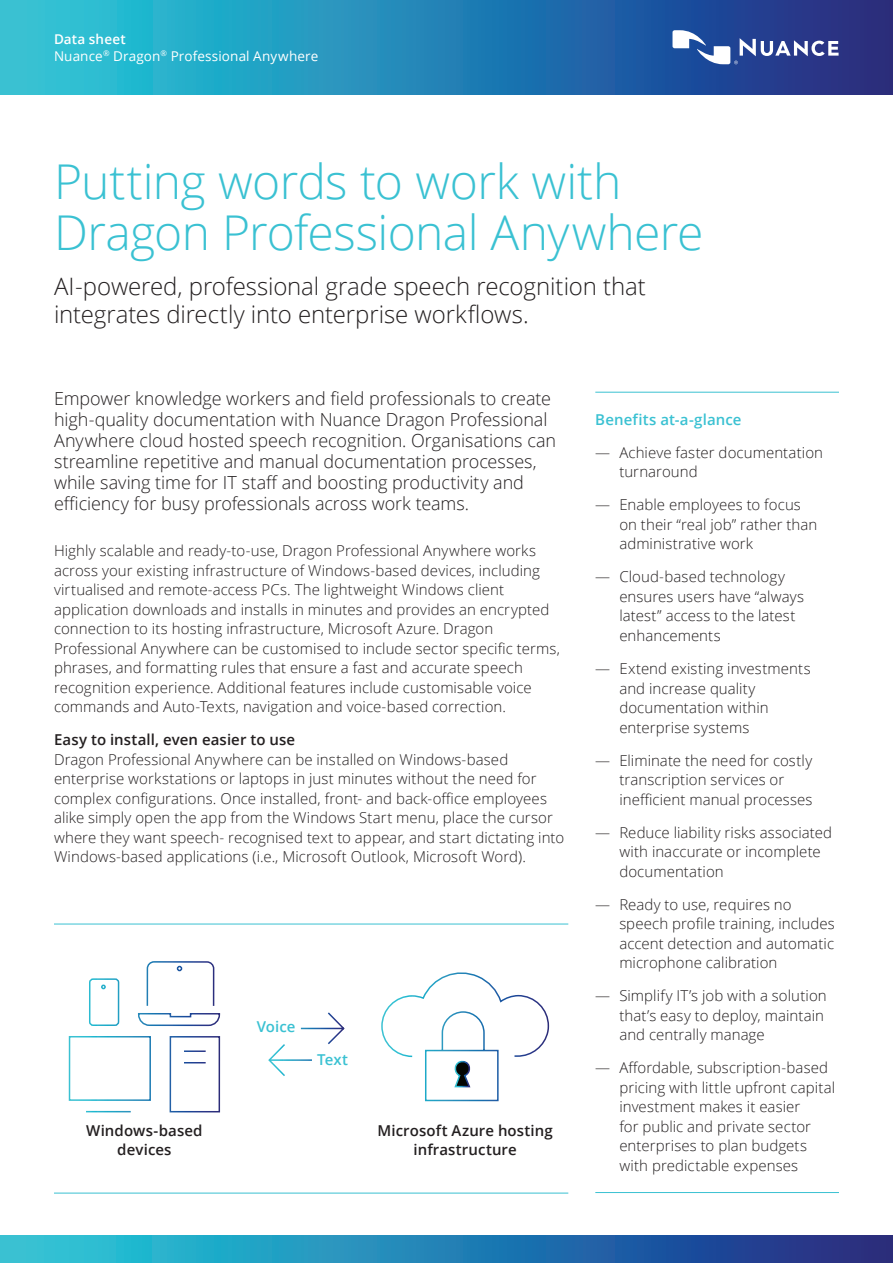
<style>
.page{position:relative;width:893px;height:1263px;background:#fff}
.page>*{position:absolute;margin:0;border:0;box-sizing:border-box;transform-origin:0 0}
.t1{font:300 48px/51px "Open Sans";letter-spacing:-.01em;color:#3ac1d2}
.t2{font:300 24px/28.5px "Open Sans";letter-spacing:-.005em;color:#231f20}
.t3{font:300 18px/21px "Open Sans";letter-spacing:-.005em;color:#231f20}
.t4{font:300 15px/19.5px "Open Sans";letter-spacing:.005em;color:#231f20}
.t5{font:600 15px/19.5px "Open Sans";letter-spacing:.005em;color:#231f20;text-align:center}
.t6{font:600 15px "Open Sans";letter-spacing:.005em;color:#3ac1d2}
.t7{font:13.5px/16.5px "Open Sans";letter-spacing:.01em;color:#fff}
.s1{font-weight:600}
</style>
<div class="page">
<svg style="left:0;top:1236px;width:893px;height:27px;background:#247db1"></svg>
<svg style="left:0;top:0;width:893px;height:94px;background:#2481b3"></svg>
<svg style="left:672px;top:30px;width:167px;height:34px"></svg>
<hr style="left:595px;top:392px;width:244px;height:1px;background:#3ac1d2">
<hr style="left:595px;top:1192px;width:244px;height:1px;background:#3ac1d2">
<svg style="left:268px;top:1012px;width:77px;height:64px"></svg>
<svg style="left:68px;top:961px;width:153px;height:152px"></svg>
<svg style="left:381px;top:972px;width:169px;height:130px"></svg>
<hr style="left:54px;top:924px;width:514px;height:1px;background:#3ac1d2">
<hr style="left:54px;top:1193px;width:514px;height:1px;background:#3ac1d2">
<p class="t7" style="left:54px;top:31px;width:266px"><span class="s1">Data sheet<br></span>Nuance<sup>®</sup> Dragon<sup>®</sup> Professional Anywhere</p>
<h1 class="t1" style="left:54px;top:155px;width:651px">Putting words to work with<br>Dragon Professional Anywhere</h1>
<h2 class="t2" style="left:54px;top:271px;width:593px">AI-powered, professional grade speech recognition that integrates directly into enterprise workflows.</h2>
<p class="t3" style="left:54px;top:387px;width:504px">Empower knowledge workers and field professionals to create high-quality documentation with Nuance Dragon Professional Anywhere cloud hosted speech recognition. Organisations can streamline repetitive and manual documentation processes, while saving time for IT staff and boosting productivity and efficiency for busy professionals across work teams.</p>
<p class="t4" style="left:54px;top:540px;width:508px">Highly scalable and ready-to-use, Dragon Professional Anywhere works across your existing infrastructure of Windows-based devices, including virtualised and remote-access PCs. The lightweight Windows client application downloads and installs in minutes and provides an encrypted connection to its hosting infrastructure, Microsoft Azure. Dragon Professional Anywhere can be customised to include sector specific terms, phrases, and formatting rules that ensure a fast and accurate speech recognition experience. Additional features include customisable voice commands and Auto-Texts, navigation and voice-based correction.</p>
<p class="t5" style="left:54px;top:729px;width:243px">Easy to install, even easier to use</p>
<p class="t4" style="left:54px;top:749px;width:512px">Dragon Professional Anywhere can be installed on Windows-based enterprise workstations or laptops in just minutes without the need for complex configurations. Once installed, front- and back-office employees alike simply open the app from the Windows Start menu, place the cursor where they want speech- recognised text to appear, and start dictating into Windows-based applications (i.e., Microsoft Outlook, Microsoft Word).</p>
<p class="t6" style="left:257px;top:1016px;width:40px">Voice</p>
<p class="t6" style="left:317px;top:1049px;width:32px">Text</p>
<p class="t5" style="left:86px;top:1120px;width:118px">Windows-based devices</p>
<p class="t5" style="left:378px;top:1120px;width:177px">Microsoft Azure hosting infrastructure</p>
<p class="t6" style="left:595px;top:409px;width:148px">Benefits at-a-glance</p>
<p class="t4" style="left:619px;top:442px;width:205px;text-indent:-24px">— Achieve faster documentation turnaround</p>
<p class="t4" style="left:619px;top:495px;width:200px;text-indent:-24px">— Enable employees to focus on their “real job” rather than administrative work</p>
<p class="t4" style="left:619px;top:567px;width:186px;text-indent:-24px">— Cloud-based technology ensures users have “always latest” access to the latest enhancements</p>
<p class="t4" style="left:619px;top:658px;width:193px;text-indent:-24px">— Extend existing investments and increase quality documentation within enterprise systems</p>
<p class="t4" style="left:619px;top:750px;width:195px;text-indent:-24px">— Eliminate the need for costly transcription services or inefficient manual processes</p>
<p class="t4" style="left:619px;top:822px;width:214px;text-indent:-24px">— Reduce liability risks associated with inaccurate or incomplete documentation</p>
<p class="t4" style="left:619px;top:894px;width:217px;text-indent:-24px">— Ready to use, requires no speech profile training, includes accent detection and automatic microphone calibration</p>
<p class="t4" style="left:619px;top:985px;width:209px;text-indent:-24px">— Simplify IT’s job with a solution that’s easy to deploy, maintain and centrally manage</p>
<p class="t4" style="left:619px;top:1057px;width:217px;text-indent:-24px">— Affordable, subscription-based pricing with little upfront capital investment makes it easier<br>for public and private sector enterprises to plan budgets with predictable expenses</p>
</div>
